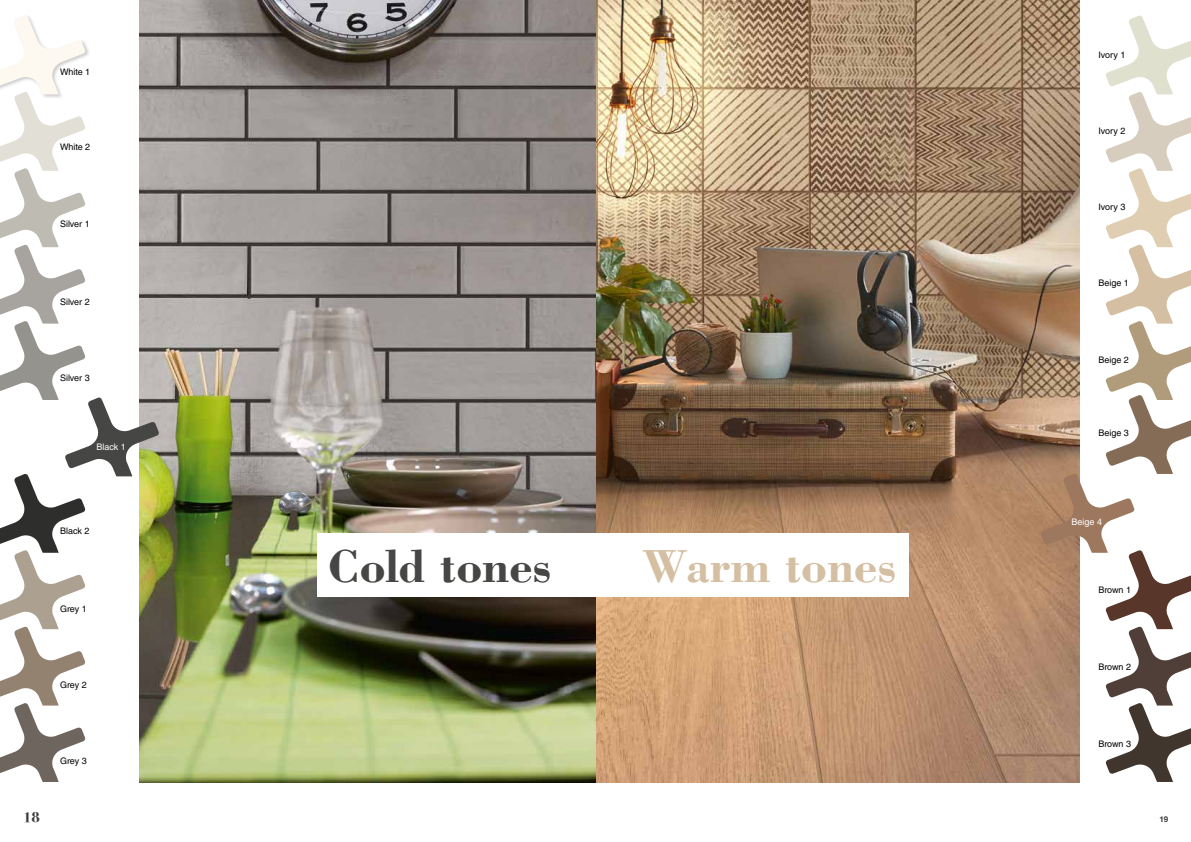
<style>
.page{position:relative;width:1191px;height:842px;background:#fff}
.page>*{position:absolute;margin:0;border:0;box-sizing:border-box;transform-origin:0 0}
.t1{font:700 47.7px "Bodoni Std";color:#464644}
.t2{font:700 47.7px "Bodoni Std";color:#d4bfa2}
.t3{font:700 15px "Bodoni Svty Two ITCTT";color:#3c3c3b}
.t4{font:9px "Helvetica LT Std";color:#000}
.t5{font:9px "Helvetica LT Std";color:#fff}
.t6{font:700 8px "Helvetica Neue";color:#3c3c3b}
</style>
<div class="page">
<img style="left:140px;top:0;width:939px;height:782px">
<svg style="left:1040px;top:15px;width:151px;height:767px"></svg>
<svg style="left:0;top:15px;width:159px;height:767px"></svg>
<div style="left:317px;top:533px;width:592px;height:64px;background:#fff"></div>
<p class="t4" style="left:60px;top:66px;width:32px">White 1</p>
<p class="t4" style="left:60px;top:142px;width:32px">White 2</p>
<p class="t4" style="left:60px;top:218px;width:31px">Silver 1</p>
<p class="t4" style="left:60px;top:297px;width:31px">Silver 2</p>
<p class="t4" style="left:60px;top:372px;width:31px">Silver 3</p>
<p class="t5" style="left:96px;top:441px;width:31px">Black 1</p>
<p class="t4" style="left:60px;top:525px;width:31px">Black 2</p>
<p class="t4" style="left:60px;top:604px;width:28px">Grey 1</p>
<p class="t4" style="left:60px;top:679px;width:28px">Grey 2</p>
<p class="t4" style="left:60px;top:756px;width:28px">Grey 3</p>
<h1 class="t1" style="left:327px;top:537px;width:225px">Cold tones</h1>
<h1 class="t2" style="left:642px;top:537px;width:255px">Warm tones</h1>
<p class="t4" style="left:1098px;top:50px;width:29px">Ivory 1</p>
<p class="t4" style="left:1098px;top:125px;width:29px">Ivory 2</p>
<p class="t4" style="left:1098px;top:202px;width:29px">Ivory 3</p>
<p class="t4" style="left:1098px;top:277px;width:32px">Beige 1</p>
<p class="t4" style="left:1098px;top:355px;width:32px">Beige 2</p>
<p class="t4" style="left:1098px;top:428px;width:32px">Beige 3</p>
<p class="t5" style="left:1071px;top:516px;width:32px">Beige 4</p>
<p class="t4" style="left:1098px;top:585px;width:34px">Brown 1</p>
<p class="t4" style="left:1098px;top:661px;width:34px">Brown 2</p>
<p class="t4" style="left:1098px;top:738px;width:34px">Brown 3</p>
<h2 class="t3" style="left:23px;top:804px;width:18px">18</h2>
<p class="t6" style="left:1159px;top:813px;width:10px">19</p>
</div>
